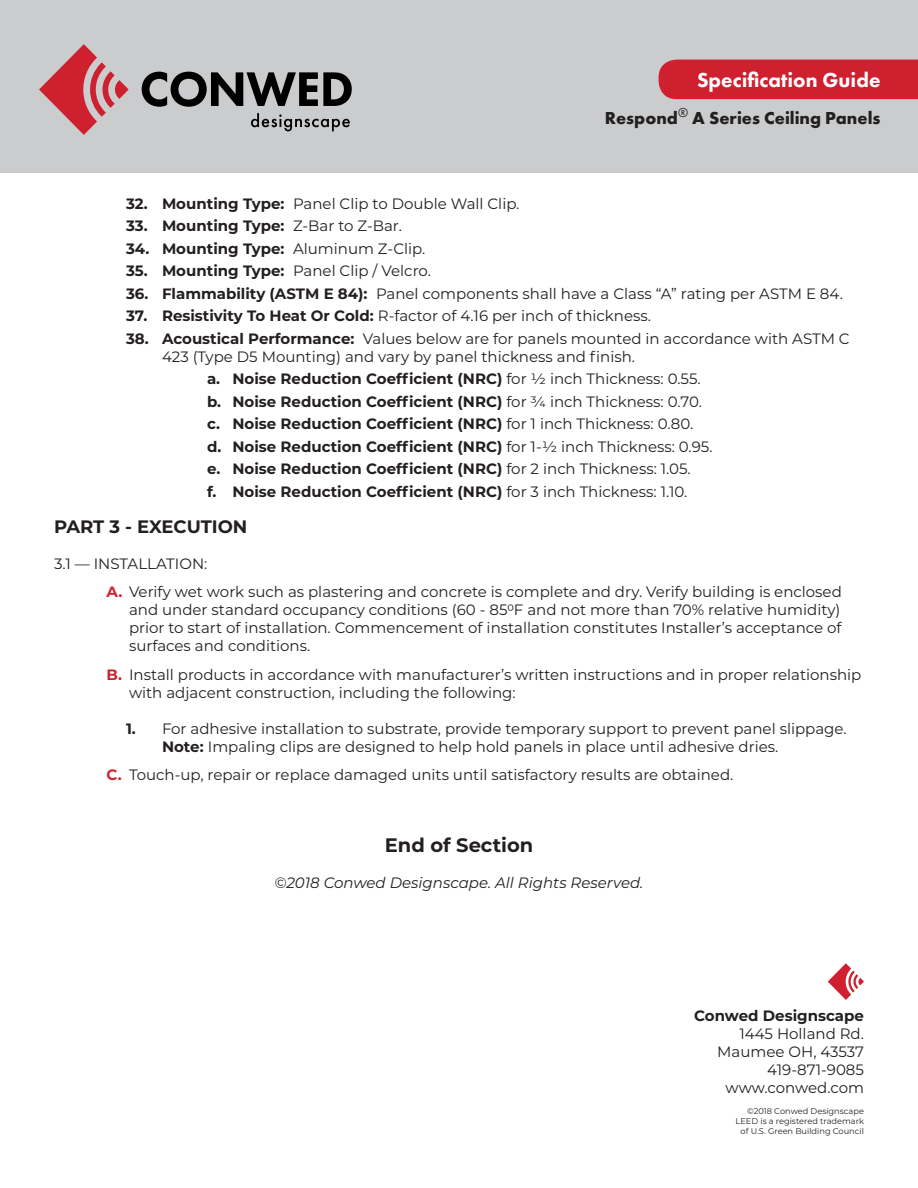
<style>
.page{position:relative;width:918px;height:1188px;background:#fff}
.page>*{position:absolute;margin:0;border:0;box-sizing:border-box;transform-origin:0 0}
.t1{font:800 21px "Futura PT";color:#fff}
.Body{font:700 19.5px "Montserrat";color:#231f20}
.t2{font:700 18px "Futura PT";color:#231f20}
.Body-2{font:700 18px "Montserrat";letter-spacing:-.005em;color:#231f20}
.Body-3{font:15px/18px "Montserrat";color:#231f20}
.Body-4{font:700 15px "Montserrat";color:#231f20}
.Body-5{font:italic 15px "Montserrat";color:#231f20}
.Body-6{font:8.25px "Montserrat";color:#231f20}
.s1{font-weight:700}
.s2{font-weight:400}
.s3{font-weight:700;color:#cf202f}
</style>
<div class="page">
<div style="left:0;top:0;width:918px;height:173px;background:#cbccce"></div>
<svg style="left:39px;top:44px;width:90px;height:91px"></svg>
<svg style="left:142px;top:72px;width:210px;height:35px"></svg>
<svg style="left:251px;top:113px;width:99px;height:18px"></svg>
<div style="left:659px;top:60px;width:259px;height:39px;background:#cf202f"></div>
<svg style="left:828px;top:963px;width:36px;height:37px"></svg>
<h1 class="t1" style="left:697px;top:66px;width:185px">Specification Guide</h1>
<p class="t2" style="left:605px;top:107px;width:277px">Respond<sup>®</sup> A Series Ceiling Panels</p>
<p class="Body-3" style="left:126px;top:194px;width:395px"><span class="s1">32. Mounting Type:</span> Panel Clip to Double Wall Clip.</p>
<p class="Body-4" style="left:126px;top:215px;width:278px">33. Mounting Type: <span class="s2">Z-Bar to Z-Bar.</span></p>
<p class="Body-4" style="left:126px;top:238px;width:301px">34. Mounting Type: <span class="s2">Aluminum Z-Clip.</span></p>
<p class="Body-3" style="left:126px;top:262px;width:306px"><span class="s1">35. Mounting Type:</span> Panel Clip / Velcro.</p>
<p class="Body-3" style="left:126px;top:284px;width:718px"><span class="s1">36. Flammability (ASTM E 84):</span> Panel components shall have a Class “A” rating per ASTM E 84.</p>
<p class="Body-3" style="left:126px;top:307px;width:526px"><span class="s1">37. Resistivity To Heat Or Cold:</span> R-factor of 4.16 per inch of thickness.</p>
<p class="Body-3" style="left:162px;top:329px;width:689px;text-indent:-36px"><span class="s1">38. Acoustical Performance:</span> Values below are for panels mounted in accordance with ASTM C<br>423 (Type D5 Mounting) and vary by panel thickness and finish.</p>
<p class="Body-4" style="left:207px;top:368px;width:495px">a. Noise Reduction Coefficient (NRC) <span class="s2">for 1/2 inch Thickness: 0.55.</span></p>
<p class="Body-4" style="left:207px;top:391px;width:496px">b. Noise Reduction Coefficient (NRC) <span class="s2">for 3/4 inch Thickness: 0.70.</span></p>
<p class="Body-4" style="left:207px;top:413px;width:488px">c. Noise Reduction Coefficient (NRC) <span class="s2">for 1 inch Thickness: 0.80.</span></p>
<p class="Body-4" style="left:207px;top:436px;width:507px">d. Noise Reduction Coefficient (NRC) <span class="s2">for 1-1/2 inch Thickness: 0.95.</span></p>
<p class="Body-4" style="left:207px;top:458px;width:485px">e. Noise Reduction Coefficient (NRC) <span class="s2">for 2 inch Thickness: 1.05.</span></p>
<p class="Body-4" style="left:207px;top:481px;width:482px">f. Noise Reduction Coefficient (NRC) <span class="s2">for 3 inch Thickness: 1.10.</span></p>
<p class="Body-2" style="left:54px;top:514px;width:195px">PART 3 - EXECUTION</p>
<p class="Body-3" style="left:54px;top:554px;width:155px">3.1 — INSTALLATION:</p>
<p class="Body-3" style="left:129px;top:583px;width:714px;text-align:justify;text-indent:-22px"><span class="s3">A.</span> Verify wet work such as plastering and concrete is complete and dry. Verify building is enclosed and under standard occupancy conditions (60 - 850F and not more than 70% relative humidity) prior to start of installation. Commencement of installation constitutes Installer’s acceptance of surfaces and conditions.</p>
<p class="Body-3" style="left:129px;top:665px;width:734px;text-indent:-22px"><span class="s3">B.</span> Install products in accordance with manufacturer’s written instructions and in proper relationship with adjacent construction, including the following:</p>
<p class="Body-3" style="left:162px;top:719px;width:686px;text-indent:-36px"><span class="s1">1.</span> For adhesive installation to substrate, provide temporary support to prevent panel slippage.<br><span class="s1">Note:</span> Impaling clips are designed to help hold panels in place until adhesive dries.</p>
<p class="Body-3" style="left:106px;top:766px;width:628px"><span class="s3">C.</span> Touch-up, repair or replace damaged units until satisfactory results are obtained.</p>
<p class="Body" style="left:385px;top:831px;width:150px">End of Section</p>
<p class="Body-5" style="left:275px;top:873px;width:370px">©2018 Conwed Designscape. All Rights Reserved.</p>
<p class="Body-4" style="left:694px;top:1005px;width:171px">Conwed Designscape</p>
<p class="Body-3" style="left:739px;top:1025px;width:126px">1445 Holland Rd.</p>
<p class="Body-3" style="left:717px;top:1043px;width:148px">Maumee OH, 43537</p>
<p class="Body-3" style="left:767px;top:1061px;width:98px">419-871-9085</p>
<p class="Body-3" style="left:726px;top:1079px;width:140px">www.conwed.com</p>
<p class="Body-6" style="left:747px;top:1105px;width:118px">©2018 Conwed Designscape</p>
<p class="Body-6" style="left:736px;top:1115px;width:130px">LEED is a registered trademark</p>
<p class="Body-6" style="left:741px;top:1125px;width:125px">of U.S. Green Building Council</p>
</div>
